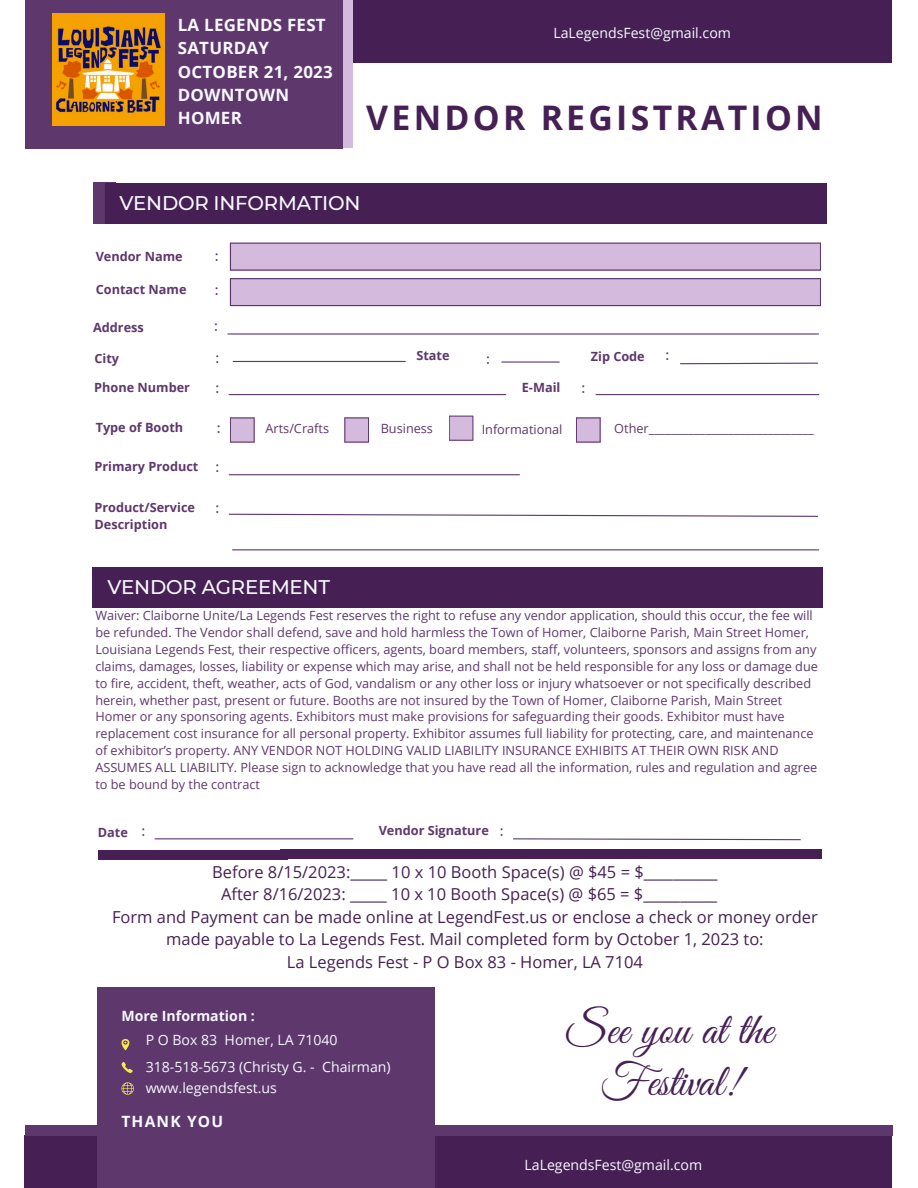
<style>
.page{position:relative;width:918px;height:1188px;background:#fff}
.page>*{position:absolute;margin:0;border:0;box-sizing:border-box;transform-origin:0 0}
.t1{font:45.15px/51.8px "Great Vibes";color:#462054;text-align:center}
.t2{font:700 33.9px "Open Sans";letter-spacing:.095em;color:#462054}
.t3{font:500 19.8px "Montserrat";letter-spacing:-.01em;color:#f8f8ff}
.t4{font:700 16.95px/23.2px "Open Sans";letter-spacing:.015em;color:#f8f8ff}
.t5{font:16.5px/22.5px "Open Sans";color:#462054;text-align:center}
.t6{font:700 15.45px "Open Sans";letter-spacing:.075em;color:#f8f8ff}
.t7{font:14.1px "Open Sans";color:#f8f8ff}
.t8{font:700 14.1px "Open Sans";color:#f8f8ff}
.t9{font:500 14.1px "Montserrat";color:#5e376d}
.t10{font:12.75px/17px "Open Sans";color:#5e376d}
.t11{font:700 12.75px "Open Sans";color:#5e376d}
</style>
<div class="page">
<div style="left:351px;top:0;width:541px;height:63px;background:#462054"></div>
<div style="left:93px;top:183px;width:22px;height:41px;background:#5e376d"></div>
<div style="left:105px;top:183px;width:721px;height:41px;background:#462054"></div>
<div style="left:92px;top:567px;width:730px;height:40px;background:#462054"></div>
<div style="left:98px;top:850px;width:189px;height:9px;background:#462054"></div>
<div style="left:333px;top:0;width:20px;height:148px;background:#d4bbdd"></div>
<div style="left:25px;top:0;width:317px;height:149px;background:#5e376d"></div>
<div style="left:25px;top:1136px;width:867px;height:52px;background:#462054"></div>
<div style="left:25px;top:1125px;width:867px;height:11px;background:#5e376d"></div>
<div style="left:97px;top:987px;width:338px;height:201px;background:#5e376d"></div>
<svg style="left:122px;top:1039px;width:7px;height:11px"></svg>
<svg style="left:122px;top:1082px;width:12px;height:13px"></svg>
<svg style="left:228px;top:513px;width:590px;height:4px"></svg>
<hr style="left:229px;top:474px;width:290px;height:1px;background:#5e376d">
<hr style="left:155px;top:838px;width:198px;height:1px;background:#5e376d">
<svg style="left:513px;top:838px;width:288px;height:3px"></svg>
<hr style="left:233px;top:361px;width:172px;height:1px;background:#5e376d">
<svg style="left:680px;top:362px;width:139px;height:3px"></svg>
<hr style="left:596px;top:394px;width:223px;height:1px;background:#5e376d">
<hr style="left:229px;top:394px;width:277px;height:1px;background:#5e376d">
<hr style="left:228px;top:333px;width:591px;height:2px;background:#5e376d">
<svg style="left:230px;top:243px;width:591px;height:28px;background:#cbb1d4"></svg>
<svg style="left:230px;top:278px;width:591px;height:28px;background:#cab0d3"></svg>
<svg style="left:576px;top:417px;width:25px;height:26px"></svg>
<svg style="left:449px;top:416px;width:24px;height:25px"></svg>
<svg style="left:344px;top:417px;width:25px;height:26px"></svg>
<svg style="left:230px;top:417px;width:25px;height:26px"></svg>
<svg style="left:122px;top:1062px;width:11px;height:11px"></svg>
<img style="left:53px;top:14px;width:111px;height:111px">
<hr style="left:502px;top:361px;width:57px;height:2px;background:#5e376d">
<hr style="left:233px;top:549px;width:586px;height:1px;background:#5e376d">
<div style="left:280px;top:850px;width:189px;height:9px;background:#462054"></div>
<div style="left:461px;top:849px;width:190px;height:10px;background:#462054"></div>
<div style="left:632px;top:849px;width:189px;height:10px;background:#462054"></div>
<p class="t4" style="left:178px;top:13px;width:149px">LA LEGENDS FEST</p>
<p class="t4" style="left:178px;top:36px;width:93px">SATURDAY</p>
<p class="t4" style="left:178px;top:59px;width:157px">OCTOBER 21, 2023</p>
<p class="t4" style="left:178px;top:83px;width:113px">DOWNTOWN<br>HOMER</p>
<p class="t7" style="left:553px;top:23px;width:179px">LaLegendsFest@gmail.com</p>
<p class="t2" style="left:366px;top:94px;width:458px">VENDOR REGISTRATION</p>
<p class="t3" style="left:119px;top:191px;width:243px">VENDOR INFORMATION</p>
<p class="t11" style="left:96px;top:247px;width:88px">Vendor Name</p>
<p class="t9" style="left:215px;top:247px;width:5px">:</p>
<p class="t11" style="left:96px;top:281px;width:92px">Contact Name</p>
<p class="t9" style="left:215px;top:281px;width:5px">:</p>
<p class="t11" style="left:93px;top:318px;width:52px">Address</p>
<p class="t9" style="left:215px;top:317px;width:5px">:</p>
<p class="t11" style="left:94px;top:349px;width:26px">City</p>
<p class="t9" style="left:216px;top:349px;width:5px">:</p>
<p class="t11" style="left:416px;top:346px;width:35px">State</p>
<p class="t9" style="left:487px;top:350px;width:5px">:</p>
<p class="t11" style="left:591px;top:348px;width:56px">Zip Code</p>
<p class="t9" style="left:666px;top:346px;width:5px">:</p>
<p class="t11" style="left:94px;top:379px;width:97px">Phone Number</p>
<p class="t9" style="left:216px;top:379px;width:5px">:</p>
<p class="t11" style="left:522px;top:379px;width:40px">E-Mail</p>
<p class="t9" style="left:582px;top:379px;width:5px">:</p>
<p class="t11" style="left:96px;top:419px;width:89px">Type of Booth</p>
<p class="t11" style="left:94px;top:458px;width:106px">Primary Product</p>
<p class="t9" style="left:217px;top:419px;width:5px">:</p>
<p class="t9" style="left:216px;top:458px;width:5px">:</p>
<p class="t10" style="left:266px;top:420px;width:65px">Arts/Crafts</p>
<p class="t10" style="left:381px;top:420px;width:54px">Business</p>
<p class="t10" style="left:482px;top:420px;width:82px">Informational</p>
<p class="t10" style="left:614px;top:420px;width:201px">Other_____________________________</p>
<p class="t11" style="left:94px;top:498px;width:102px">Product/Service</p>
<p class="t11" style="left:94px;top:515px;width:74px">Description</p>
<p class="t9" style="left:216px;top:499px;width:5px">:</p>
<p class="t3" style="left:107px;top:575px;width:224px">VENDOR AGREEMENT</p>
<p class="t10" style="left:95px;top:606px;width:724px">Waiver: Claiborne Unite/La Legends Fest reserves the right to refuse any vendor application, should this occur, the fee will be refunded. The Vendor shall defend, save and hold harmless the Town of Homer, Claiborne Parish, Main Street Homer, Louisiana Legends Fest, their respective officers, agents, board members, staff, volunteers, sponsors and assigns from any claims, damages, losses, liability or expense which may arise, and shall not be held responsible for any loss or damage due to fire, accident, theft, weather, acts of God, vandalism or any other loss or injury whatsoever or not specifically described herein, whether past, present or future. Booths are not insured by the Town of Homer, Claiborne Parish, Main Street Homer or any sponsoring agents. Exhibitors must make provisions for safeguarding their goods. Exhibitor must have replacement cost insurance for all personal property. Exhibitor assumes full liability for protecting, care, and maintenance of exhibitor’s property. ANY VENDOR NOT HOLDING VALID LIABILITY INSURANCE EXHIBITS AT THEIR OWN RISK AND ASSUMES ALL LIABILITY. Please sign to acknowledge that you have read all the information, rules and regulation and agree to be bound by the contract</p>
<p class="t11" style="left:98px;top:823px;width:32px">Date</p>
<p class="t11" style="left:379px;top:822px;width:112px">Vendor Signature</p>
<p class="t9" style="left:142px;top:822px;width:5px">:</p>
<p class="t9" style="left:500px;top:822px;width:5px">:</p>
<p class="t5" style="left:212px;top:860px;width:507px">Before 8/15/2023:_____ 10 x 10 Booth Space(s) @ $45 = $__________</p>
<p class="t5" style="left:221px;top:883px;width:498px">After 8/16/2023: _____ 10 x 10 Booth Space(s) @ $65 = $__________</p>
<p class="t5" style="left:112px;top:905px;width:707px">Form and Payment can be made online at LegendFest.us or enclose a check or money order made payable to La Legends Fest. Mail completed form by October 1, 2023 to:</p>
<p class="t5" style="left:287px;top:950px;width:358px">La Legends Fest - P O Box 83 - Homer, LA 7104</p>
<p class="t8" style="left:122px;top:1006px;width:135px">More Information :</p>
<p class="t7" style="left:146px;top:1030px;width:194px">P O Box 83 Homer, LA 71040</p>
<p class="t7" style="left:146px;top:1057px;width:246px">318-518-5673 (Christy G. - Chairman)</p>
<p class="t7" style="left:146px;top:1078px;width:133px">www.legendsfest.us</p>
<p class="t6" style="left:122px;top:1110px;width:103px">THANK YOU</p>
<p class="t1" style="left:566px;top:1007px;width:209px">See you at the<br>Festival!</p>
<p class="t7" style="left:525px;top:1155px;width:179px">LaLegendsFest@gmail.com</p>
</div>
